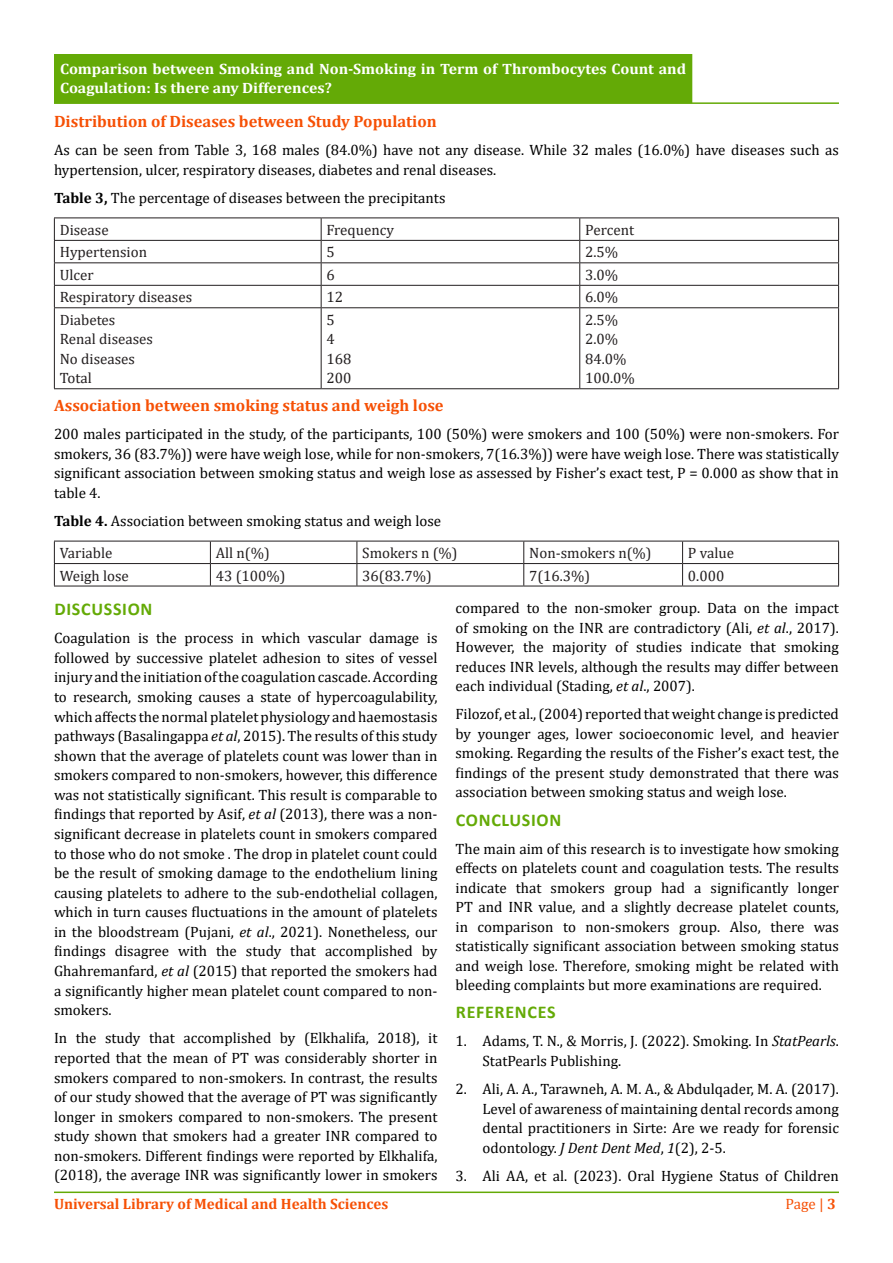
<style>
.page{position:relative;width:893px;height:1263px;background:#fff}
.page>*{position:absolute;margin:0;border:0;box-sizing:border-box;transform-origin:0 0}
.t1{font:700 18px "Calibri";letter-spacing:.04em;color:#64aa06}
.t2{font:700 16.5px "Cambria";color:#f65005}
.t3{font:15px/19.6px "Cambria";color:#000;text-align:justify}
.t4{font:15px "Cambria";color:#231f20}
.t5{font:700 15px/19.5px "Cambria";color:#fff;scale:1.05 1}
.t6{font:700 15px "Cambria";color:#f65005}
.t7{font:15px "Cambria";color:#f65005}
.s1{font-weight:700}
.s2{font-style:italic}
</style>
<div class="page">
<hr style="left:54px;top:1191px;width:785px;height:2px;background:#64aa06">
<hr style="left:54px;top:102px;width:785px;height:2px;background:#64aa06">
<div style="left:55px;top:55px;width:637px;height:47px;background:#64aa06"></div>
<div style="left:54px;top:54px;width:638px;height:49px;border:2px solid #64aa06"></div>
<svg style="left:55px;top:241px;width:783px;height:66px"></svg>
<hr style="left:54px;top:218px;width:267px;height:1px;background:#231f20">
<hr style="left:321px;top:218px;width:259px;height:1px;background:#231f20">
<hr style="left:580px;top:218px;width:259px;height:1px;background:#231f20">
<hr style="left:54px;top:240px;width:267px;height:1px;background:#231f20">
<hr style="left:321px;top:240px;width:259px;height:1px;background:#231f20">
<hr style="left:580px;top:240px;width:259px;height:1px;background:#231f20">
<hr style="left:54px;top:262px;width:267px;height:1px;background:#231f20">
<hr style="left:321px;top:262px;width:259px;height:1px;background:#231f20">
<hr style="left:580px;top:262px;width:259px;height:1px;background:#231f20">
<hr style="left:54px;top:285px;width:267px;height:1px;background:#231f20">
<svg style="left:54px;top:218px;width:1px;height:89px"></svg>
<hr style="left:321px;top:285px;width:259px;height:1px;background:#231f20">
<svg style="left:321px;top:218px;width:1px;height:89px"></svg>
<hr style="left:580px;top:285px;width:259px;height:1px;background:#231f20">
<svg style="left:579px;top:218px;width:1px;height:89px"></svg>
<svg style="left:838px;top:218px;width:1px;height:89px"></svg>
<hr style="left:54px;top:307px;width:267px;height:1px;background:#231f20">
<hr style="left:54px;top:308px;width:1px;height:80px;background:#231f20">
<hr style="left:321px;top:307px;width:259px;height:1px;background:#231f20">
<hr style="left:321px;top:308px;width:1px;height:80px;background:#231f20">
<hr style="left:580px;top:307px;width:259px;height:1px;background:#231f20">
<hr style="left:579px;top:308px;width:1px;height:80px;background:#231f20">
<hr style="left:838px;top:308px;width:1px;height:80px;background:#231f20">
<hr style="left:54px;top:388px;width:267px;height:1px;background:#231f20">
<hr style="left:321px;top:388px;width:259px;height:1px;background:#231f20">
<hr style="left:580px;top:388px;width:259px;height:1px;background:#231f20">
<svg style="left:54px;top:541px;width:785px;height:45px"></svg>
<hr style="left:54px;top:586px;width:156px;height:1px;background:#231f20">
<hr style="left:210px;top:586px;width:147px;height:1px;background:#231f20">
<hr style="left:357px;top:586px;width:167px;height:1px;background:#231f20">
<hr style="left:524px;top:586px;width:159px;height:1px;background:#231f20">
<hr style="left:683px;top:586px;width:156px;height:1px;background:#231f20">
<p class="t5" style="left:60px;top:59px;width:598px">Comparison between Smoking and Non-Smoking in Term of Thrombocytes Count and<br>Coagulation: Is there any Differences?</p>
<p class="t2" style="left:54px;top:110px;width:384px">Distribution of Diseases between Study Population</p>
<p class="t3" style="left:54px;top:140px;width:786px">As can be seen from Table 3, 168 males (84.0%) have not any disease. While 32 males (16.0%) have diseases such as hypertension, ulcer, respiratory diseases, diabetes and renal diseases.</p>
<p class="t3" style="left:54px;top:188px;width:393px"><span class="s1">Table 3,</span> The percentage of diseases between the precipitants</p>
<p class="t4" style="left:60px;top:221px;width:50px">Disease</p>
<p class="t4" style="left:327px;top:221px;width:69px">Frequency</p>
<p class="t4" style="left:585px;top:221px;width:50px">Percent</p>
<p class="t4" style="left:60px;top:243px;width:89px">Hypertension</p>
<p class="t4" style="left:327px;top:243px;width:10px">5</p>
<p class="t4" style="left:585px;top:243px;width:35px">2.5%</p>
<p class="t4" style="left:60px;top:266px;width:35px">Ulcer</p>
<p class="t4" style="left:327px;top:266px;width:10px">6</p>
<p class="t4" style="left:585px;top:266px;width:35px">3.0%</p>
<p class="t4" style="left:60px;top:288px;width:134px">Respiratory diseases</p>
<p class="t4" style="left:327px;top:288px;width:18px">12</p>
<p class="t4" style="left:585px;top:288px;width:35px">6.0%</p>
<p class="t4" style="left:60px;top:311px;width:57px">Diabetes</p>
<p class="t4" style="left:60px;top:330px;width:95px">Renal diseases</p>
<p class="t4" style="left:60px;top:350px;width:77px">No diseases</p>
<p class="t4" style="left:60px;top:369px;width:34px">Total</p>
<p class="t4" style="left:585px;top:311px;width:35px">2.5%</p>
<p class="t4" style="left:585px;top:330px;width:35px">2.0%</p>
<p class="t4" style="left:585px;top:350px;width:43px">84.0%</p>
<p class="t4" style="left:585px;top:369px;width:51px">100.0%</p>
<p class="t4" style="left:327px;top:311px;width:10px">5</p>
<p class="t4" style="left:327px;top:330px;width:10px">4</p>
<p class="t4" style="left:327px;top:350px;width:26px">168</p>
<p class="t4" style="left:327px;top:369px;width:26px">200</p>
<p class="t2" style="left:54px;top:394px;width:391px">Association between smoking status and weigh lose</p>
<p class="t3" style="left:54px;top:424px;width:786px">200 males participated in the study, of the participants, 100 (50%) were smokers and 100 (50%) were non-smokers. For smokers, 36 (83.7%)) were have weigh lose, while for non-smokers, 7(16.3%)) were have weigh lose. There was statistically significant association between smoking status and weigh lose as assessed by Fisher’s exact test, P = 0.000 as show that in table 4.</p>
<p class="t3" style="left:54px;top:511px;width:389px"><span class="s1">Table 4.</span> Association between smoking status and weigh lose</p>
<p class="t4" style="left:60px;top:544px;width:54px">Variable</p>
<p class="t4" style="left:216px;top:544px;width:55px">All n(%)</p>
<p class="t4" style="left:362px;top:544px;width:97px">Smokers n (%)</p>
<p class="t4" style="left:529px;top:544px;width:124px">Non-smokers n(%)</p>
<p class="t4" style="left:688px;top:544px;width:48px">P value</p>
<p class="t4" style="left:60px;top:567px;width:71px">Weigh lose</p>
<p class="t4" style="left:216px;top:567px;width:71px">43 (100%)</p>
<p class="t4" style="left:362px;top:567px;width:71px">36(83.7%)</p>
<p class="t4" style="left:529px;top:567px;width:63px">7(16.3%)</p>
<p class="t4" style="left:688px;top:567px;width:38px">0.000</p>
<p class="t1" style="left:54px;top:596px;width:100px">DISCUSSION</p>
<p class="t3" style="left:54px;top:628px;width:385px">Coagulation is the process in which vascular damage is followed by successive platelet adhesion to sites of vessel injury and the initiation of the coagulation cascade. According to research, smoking causes a state of hypercoagulability, which affects the normal platelet physiology and haemostasis pathways (Basalingappa <span class="s2">et al</span>, 2015). The results of this study shown that the average of platelets count was lower than in smokers compared to non-smokers, however, this difference was not statistically significant. This result is comparable to findings that reported by Asif, <span class="s2">et al</span> (2013), there was a non&shy;significant decrease in platelets count in smokers compared to those who do not smoke . The drop in platelet count could be the result of smoking damage to the endothelium lining causing platelets to adhere to the sub-endothelial collagen, which in turn causes fluctuations in the amount of platelets in the bloodstream (Pujani, <span class="s2">et al</span>., 2021). Nonetheless, our findings disagree with the study that accomplished by Ghahremanfard, <span class="s2">et al</span> (2015) that reported the smokers had a significantly higher mean platelet count compared to non&shy;smokers.</p>
<p class="t3" style="left:54px;top:1028px;width:385px">In the study that accomplished by (Elkhalifa, 2018), it reported that the mean of PT was considerably shorter in smokers compared to non-smokers. In contrast, the results of our study showed that the average of PT was significantly longer in smokers compared to non-smokers. The present study shown that smokers had a greater INR compared to non-smokers. Different findings were reported by Elkhalifa, (2018), the average INR was significantly lower in smokers</p>
<p class="t3" style="left:455px;top:598px;width:385px">compared to the non-smoker group. Data on the impact of smoking on the INR are contradictory (Ali, <span class="s2">et al</span>., 2017).<br>However, the majority of studies indicate that smoking reduces INR levels, although the results may differ between each individual (Stading, <span class="s2">et al</span>., 2007).</p>
<p class="t3" style="left:455px;top:704px;width:385px">Filozof, et al., (2004) reported that weight change is predicted by younger ages, lower socioeconomic level, and heavier smoking. Regarding the results of the Fisher’s exact test, the findings of the present study demonstrated that there was association between smoking status and weigh lose.</p>
<p class="t1" style="left:456px;top:807px;width:107px">CONCLUSION</p>
<p class="t3" style="left:455px;top:839px;width:385px">The main aim of this research is to investigate how smoking effects on platelets count and coagulation tests. The results indicate that smokers group had a significantly longer PT and INR value, and a slightly decrease platelet counts, in comparison to non-smokers group. Also, there was statistically significant association between smoking status and weigh lose. Therefore, smoking might be related with bleeding complaints but more examinations are required.</p>
<p class="t1" style="left:456px;top:999px;width:101px">REFERENCES</p>
<p class="t3" style="left:482px;top:1031px;width:358px;text-indent:-27px">1. Adams, T. N., &amp; Morris, J. (2022). Smoking. In <span class="s2">StatPearls</span>.<br>StatPearls Publishing.</p>
<p class="t3" style="left:482px;top:1079px;width:358px;text-indent:-27px">2. Ali, A. A., Tarawneh, A. M. A., &amp; Abdulqader, M. A. (2017).<br>Level of awareness of maintaining dental records among dental practitioners in Sirte: Are we ready for forensic odontology. <span class="s2">J Dent Dent Med</span>, <span class="s2">1</span>(2), 2-5.</p>
<p class="t3" style="left:455px;top:1166px;width:385px">3. Ali AA, et al. (2023). Oral Hygiene Status of Children</p>
<p class="t6" style="left:54px;top:1193px;width:336px">Universal Library of Medical and Health Sciences</p>
<p class="t7" style="left:785px;top:1195px;width:52px">Page | <span class="s1">3</span></p>
</div>
